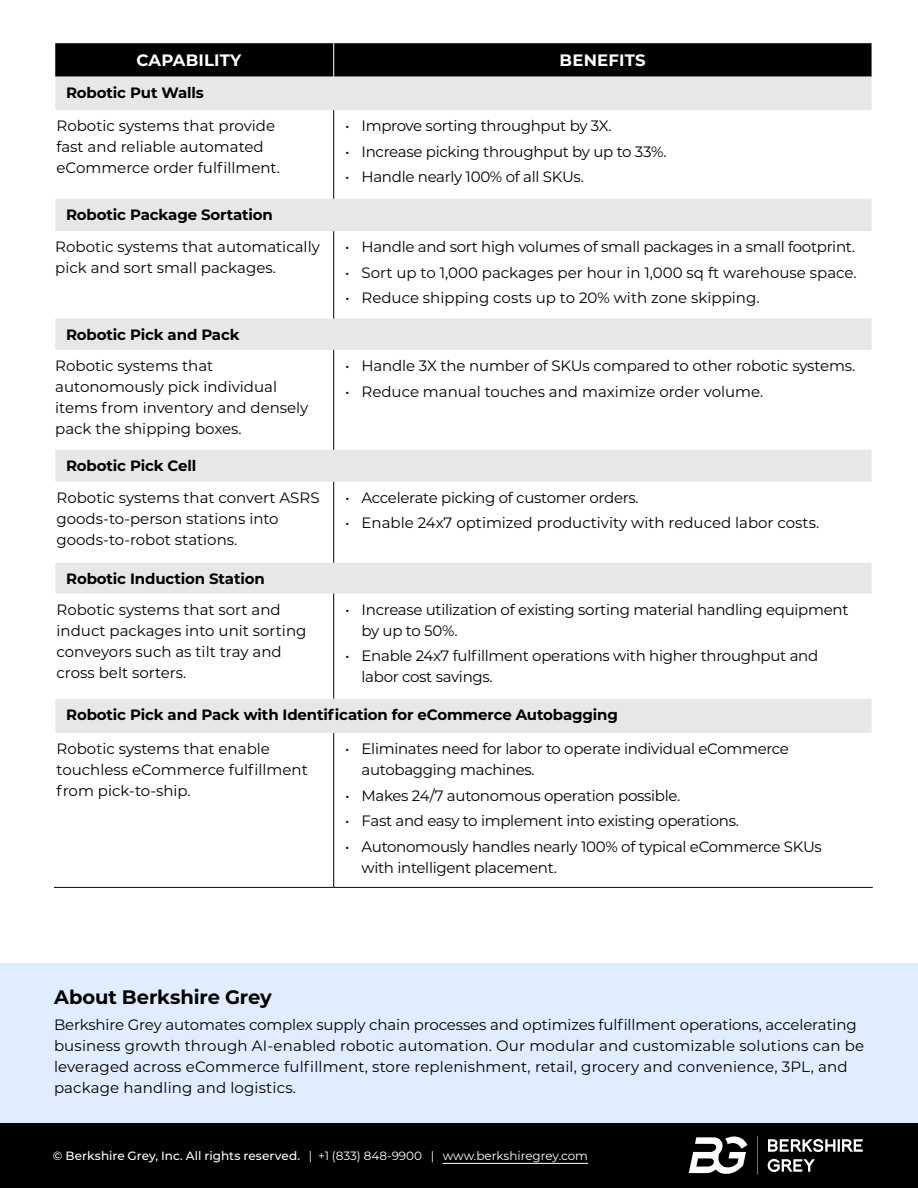
<style>
.page{position:relative;width:918px;height:1188px;background:#fff}
.page>*{position:absolute;margin:0;border:0;box-sizing:border-box;transform-origin:0 0}
.t1{font:700 19.5px "Montserrat";letter-spacing:-.005em;color:#000}
.t2{font:700 16.5px "Montserrat";letter-spacing:.01em;color:#fff}
.t3{font:15px/21px "Montserrat";letter-spacing:-.01em;color:#000}
.t4{font:15px/21px "Montserrat";letter-spacing:.01em;color:#000}
.t5{font:700 15px "Montserrat";letter-spacing:-.01em;color:#000}
.t6{font:12px "Montserrat";color:#fff}
.s1{font-weight:500}
</style>
<div class="page">
<div style="left:55px;top:43px;width:817px;height:34px;background:#000"></div>
<svg style="left:55px;top:77px;width:817px;height:656px"></svg>
<hr style="left:333px;top:43px;width:1px;height:34px;background:#fff">
<hr style="left:54px;top:110px;width:3px;height:89px;background:#fff">
<hr style="left:870px;top:110px;width:3px;height:89px;background:#fff">
<hr style="left:54px;top:482px;width:3px;height:81px;background:#fff">
<hr style="left:870px;top:482px;width:3px;height:81px;background:#fff">
<hr style="left:54px;top:594px;width:3px;height:105px;background:#fff">
<hr style="left:870px;top:594px;width:3px;height:105px;background:#fff">
<hr style="left:333px;top:110px;width:1px;height:89px;background:#000">
<hr style="left:333px;top:482px;width:1px;height:81px;background:#000">
<hr style="left:333px;top:594px;width:1px;height:105px;background:#000">
<hr style="left:333px;top:733px;width:1px;height:154px;background:#000">
<hr style="left:333px;top:231px;width:1px;height:88px;background:#000">
<hr style="left:333px;top:350px;width:1px;height:100px;background:#000">
<hr style="left:54px;top:887px;width:280px;height:1px;background:#000">
<hr style="left:334px;top:887px;width:539px;height:1px;background:#000">
<div style="left:0;top:1123px;width:918px;height:65px;background:#000"></div>
<hr style="left:443px;top:1163px;width:145px;height:1px;background:#fff">
<div style="left:0;top:963px;width:918px;height:160px;background:#e0edfe"></div>
<svg style="left:757px;top:1136px;width:1px;height:39px"></svg>
<svg style="left:689px;top:1136px;width:58px;height:38px"></svg>
<svg style="left:768px;top:1139px;width:95px;height:13px"></svg>
<svg style="left:767px;top:1159px;width:48px;height:13px"></svg>
<p class="t2" style="left:136px;top:48px;width:106px">CAPABILITY</p>
<p class="t2" style="left:560px;top:48px;width:88px">BENEFITS</p>
<p class="t5" style="left:66px;top:82px;width:139px">Robotic Put Walls</p>
<p class="t3" style="left:57px;top:115px;width:225px">Robotic systems that provide fast and reliable automated eCommerce order fulfillment.</p>
<p class="t3" style="left:345px;top:115px;width:268px">• Improve sorting throughput by 3X.</p>
<p class="t3" style="left:345px;top:141px;width:323px">• Increase picking throughput by up to 33%.</p>
<p class="t3" style="left:345px;top:166px;width:240px">• Handle nearly 100% of all SKUs.</p>
<p class="t5" style="left:66px;top:204px;width:208px">Robotic Package Sortation</p>
<p class="t3" style="left:55px;top:236px;width:266px">Robotic systems that automatically pick and sort small packages.</p>
<p class="t3" style="left:345px;top:236px;width:511px">• Handle and sort high volumes of small packages in a small footprint.</p>
<p class="t3" style="left:345px;top:262px;width:513px">• Sort up to 1,000 packages per hour in 1,000 sq ft warehouse space.</p>
<p class="t3" style="left:345px;top:287px;width:416px">• Reduce shipping costs up to 20% with zone skipping.</p>
<p class="t5" style="left:66px;top:324px;width:175px">Robotic Pick and Pack</p>
<p class="t3" style="left:55px;top:355px;width:255px">Robotic systems that autonomously pick individual items from inventory and densely pack the shipping boxes.</p>
<p class="t3" style="left:345px;top:355px;width:512px">• Handle 3X the number of SKUs compared to other robotic systems.</p>
<p class="t3" style="left:345px;top:380px;width:420px">• Reduce manual touches and maximize order volume.</p>
<p class="t5" style="left:66px;top:455px;width:132px">Robotic Pick Cell</p>
<p class="t3" style="left:57px;top:487px;width:265px">Robotic systems that convert ASRS goods-to-person stations into goods-to-robot stations.</p>
<p class="t3" style="left:345px;top:487px;width:295px">• Accelerate picking of customer orders.</p>
<p class="t3" style="left:345px;top:512px;width:476px">• Enable 24x7 optimized productivity with reduced labor costs.</p>
<p class="t5" style="left:66px;top:568px;width:200px">Robotic Induction Station</p>
<p class="t3" style="left:57px;top:598px;width:251px">Robotic systems that sort and induct packages into unit sorting conveyors such as tilt tray and cross belt sorters.</p>
<p class="t3" style="left:362px;top:598px;width:488px;text-indent:-16px">• Increase utilization of existing sorting material handling equipment by up to 50%.</p>
<p class="t3" style="left:362px;top:645px;width:458px;text-indent:-16px">• Enable 24x7 fulfillment operations with higher throughput and labor cost savings.</p>
<p class="t5" style="left:66px;top:704px;width:553px">Robotic Pick and Pack with Identification for eCommerce Autobagging</p>
<p class="t3" style="left:57px;top:738px;width:253px">Robotic systems that enable touchless eCommerce fulfillment from pick-to-ship.</p>
<p class="t3" style="left:362px;top:738px;width:429px;text-indent:-17px">• Eliminates need for labor to operate individual eCommerce autobagging machines.</p>
<p class="t3" style="left:345px;top:784px;width:337px">• Makes 24/7 autonomous operation possible.</p>
<p class="t3" style="left:345px;top:810px;width:395px">• Fast and easy to implement into existing operations.</p>
<p class="t3" style="left:362px;top:835px;width:462px;text-indent:-17px">• Autonomously handles nearly 100% of typical eCommerce SKUs with intelligent placement.</p>
<h1 class="t1" style="left:54px;top:983px;width:219px">About Berkshire Grey</h1>
<p class="t4" style="left:54px;top:1014px;width:812px">Berkshire Grey automates complex supply chain processes and optimizes fulfillment operations, accelerating business growth through AI-enabled robotic automation. Our modular and customizable solutions can be leveraged across eCommerce fulfillment, store replenishment, retail, grocery and convenience, 3PL, and package handling and logistics.</p>
<p class="t6" style="left:53px;top:1148px;width:537px"><span class="s1">© Berkshire Grey, Inc. All rights reserved.</span> | +1 (833) 848-9900 | www.berkshiregrey.com</p>
</div>
